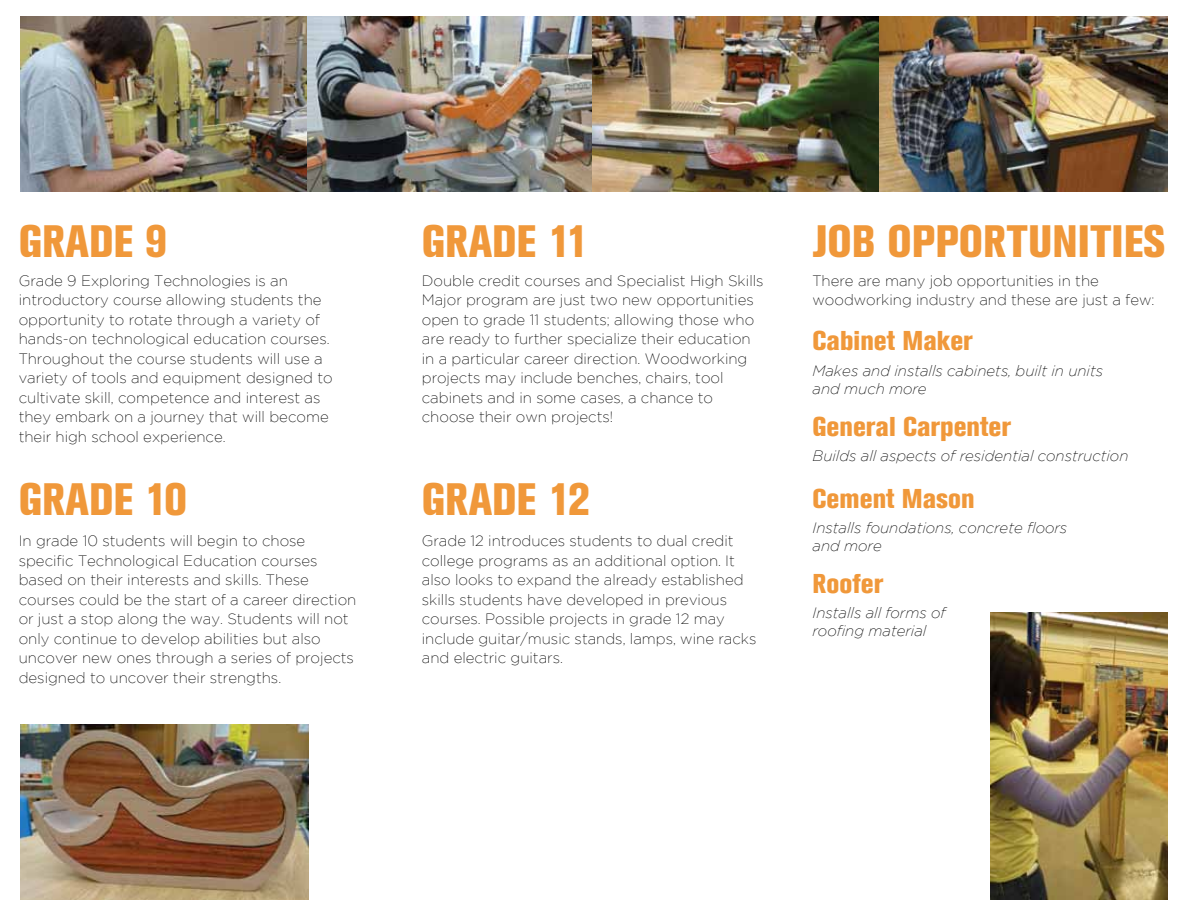
<style>
.page{position:relative;width:1188px;height:918px;background:#fff}
.page>*{position:absolute;margin:0;border:0;box-sizing:border-box;transform-origin:0 0}
.t1{font:800 condensed 45px "Akzidenz Grotesk BQ";color:#f0983a}
.t2{font:800 condensed 27px "Akzidenz Grotesk BQ";color:#f0983a}
.t3{font:200 15px/19.5px "Gotham";color:#000}
.t4{font:italic 200 15px/18px "Gotham";color:#000}
</style>
<div class="page">
<img style="left:20px;top:16px;width:572px;height:175px">
<img style="left:592px;top:16px;width:575px;height:175px">
<img style="left:20px;top:725px;width:288px;height:175px">
<img style="left:990px;top:612px;width:177px;height:288px">
<h1 class="t1" style="left:19px;top:215px;width:151px">GRADE 9</h1>
<h1 class="t1" style="left:422px;top:215px;width:169px">GRADE 11</h1>
<h1 class="t1" style="left:813px;top:215px;width:354px">JOB OPPORTUNITIES</h1>
<p class="t3" style="left:19px;top:271px;width:315px">Grade 9 Exploring Technologies is an introductory course allowing students the opportunity to rotate through a variety of hands-on technological education courses.<br>Throughout the course students will use a variety of tools and equipment designed to cultivate skill, competence and interest as they embark on a journey that will become their high school experience.</p>
<p class="t3" style="left:422px;top:271px;width:343px">Double credit courses and Specialist High Skills Major program are just two new opportunities open to grade 11 students; allowing those who are ready to further specialize their education in a particular career direction. Woodworking projects may include benches, chairs, tool cabinets and in some cases, a chance to choose their own projects!</p>
<p class="t3" style="left:813px;top:271px;width:343px">There are many job opportunities in the woodworking industry and these are just a few:</p>
<h2 class="t2" style="left:813px;top:325px;width:162px">Cabinet Maker</h2>
<p class="t4" style="left:813px;top:361px;width:292px">Makes and installs cabinets, built in units and much more</p>
<h2 class="t2" style="left:813px;top:410px;width:200px">General Carpenter</h2>
<h1 class="t1" style="left:19px;top:474px;width:170px">GRADE 10</h1>
<h1 class="t1" style="left:422px;top:474px;width:170px">GRADE 12</h1>
<p class="t3" style="left:19px;top:531px;width:339px">In grade 10 students will begin to chose specific Technological Education courses based on their interests and skills. These courses could be the start of a career direction or just a stop along the way. Students will not only continue to develop abilities but also uncover new ones through a series of projects designed to uncover their strengths.</p>
<p class="t3" style="left:422px;top:531px;width:336px">Grade 12 introduces students to dual credit college programs as an additional option. It also looks to expand the already established skills students have developed in previous courses. Possible projects in grade 12 may include guitar/music stands, lamps, wine racks and electric guitars.</p>
<p class="t4" style="left:813px;top:447px;width:317px">Builds all aspects of residential construction</p>
<h2 class="t2" style="left:813px;top:483px;width:163px">Cement Mason</h2>
<p class="t4" style="left:813px;top:519px;width:256px">Installs foundations, concrete floors and more</p>
<h2 class="t2" style="left:813px;top:568px;width:72px">Roofer</h2>
<p class="t4" style="left:813px;top:604px;width:135px">Installs all forms of roofing material</p>
</div>
